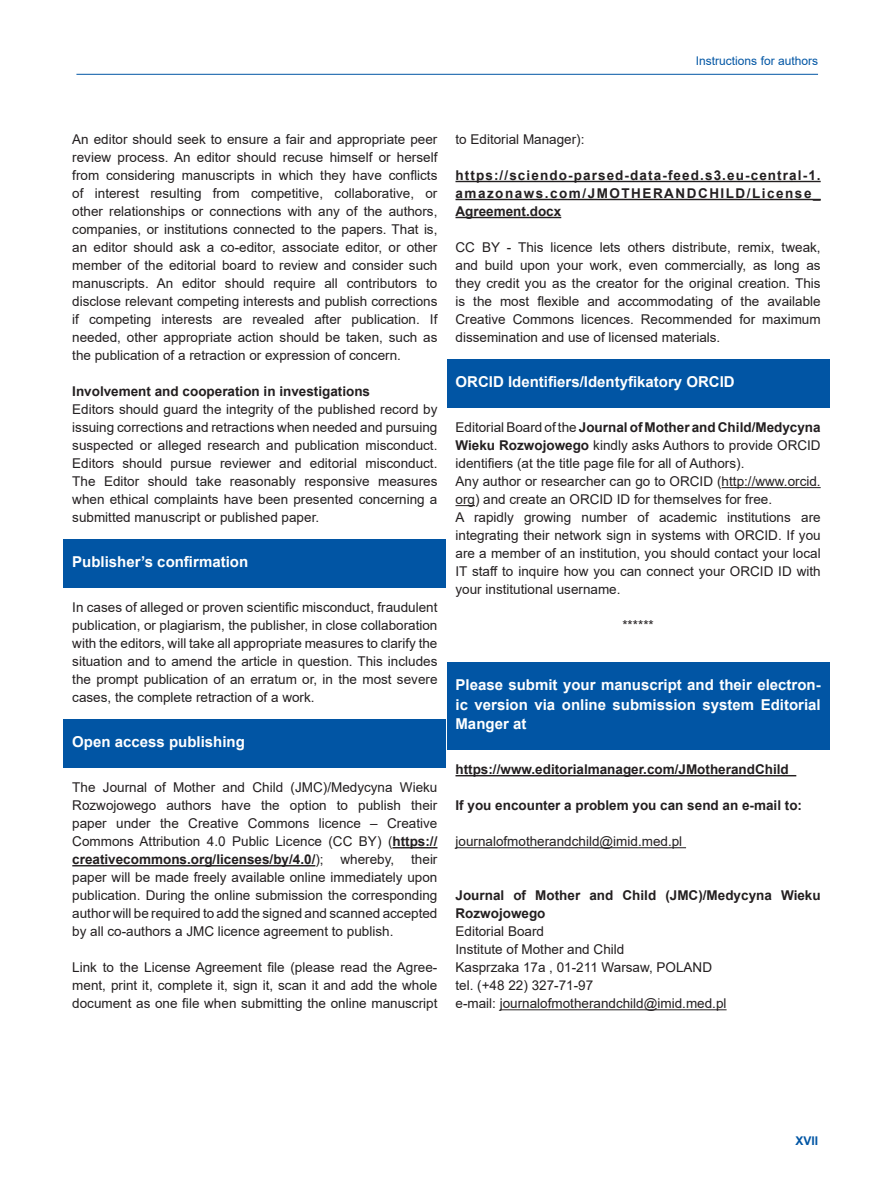
<style>
.page{position:relative;width:893px;height:1191px;background:#fff}
.page>*{position:absolute;margin:0;border:0;box-sizing:border-box;transform-origin:0 0}
.t1{font:700 15px/19.5px "Arial";color:#fff;text-align:justify}
.t2{font:13.5px/18px "Arial";color:#231f20;text-align:justify}
.t3{font:700 13.5px/18px "Arial";color:#231f20;text-align:justify}
.t4{font:12px "Arial";color:#0155a4}
.t5{font:700 12px "Arial";color:#0155a4}
.s1{font-weight:700}
</style>
<div class="page">
<hr style="left:76px;top:74px;width:742px;height:1px;background:#0155a4">
<div style="left:64px;top:539px;width:382px;height:48px;background:#0155a4"></div>
<div style="left:64px;top:719px;width:382px;height:48px;background:#0155a4"></div>
<hr style="left:392px;top:847px;width:45px;height:1px;background:#231f20">
<hr style="left:72px;top:865px;width:243px;height:1px;background:#231f20">
<hr style="left:455px;top:181px;width:366px;height:1px;background:#231f20">
<hr style="left:455px;top:199px;width:366px;height:1px;background:#231f20">
<hr style="left:455px;top:217px;width:106px;height:1px;background:#231f20">
<div style="left:447px;top:359px;width:382px;height:48px;background:#0155a4"></div>
<hr style="left:722px;top:487px;width:99px;height:1px;background:#231f20">
<svg style="left:455px;top:505px;width:20px;height:1px"></svg>
<div style="left:447px;top:662px;width:382px;height:87px;background:#0155a4"></div>
<hr style="left:455px;top:775px;width:341px;height:1px;background:#231f20">
<hr style="left:455px;top:847px;width:231px;height:1px;background:#231f20">
<hr style="left:500px;top:1009px;width:227px;height:1px;background:#231f20">
<p class="t4" style="left:696px;top:53px;width:124px">Instructions for authors</p>
<p class="t2" style="left:72px;top:130px;width:367px">An editor should seek to ensure a fair and appropriate peer review process. An editor should recuse himself or herself from considering manuscripts in which they have conflicts of interest resulting from competitive, collaborative, or other relationships or connections with any of the authors, companies, or institutions connected to the papers. That is, an editor should ask a co-editor, associate editor, or other member of the editorial board to review and consider such manuscripts. An editor should require all contributors to disclose relevant competing interests and publish corrections if competing interests are revealed after publication. If needed, other appropriate action should be taken, such as the publication of a retraction or expression of concern.</p>
<p class="t3" style="left:72px;top:382px;width:299px">Involvement and cooperation in investigations</p>
<p class="t2" style="left:72px;top:400px;width:367px">Editors should guard the integrity of the published record by issuing corrections and retractions when needed and pursuing suspected or alleged research and publication misconduct.<br>Editors should pursue reviewer and editorial misconduct.<br>The Editor should take reasonably responsive measures when ethical complaints have been presented concerning a submitted manuscript or published paper.</p>
<p class="t1" style="left:72px;top:552px;width:177px">Publisher’s confirmation</p>
<p class="t2" style="left:72px;top:598px;width:367px">In cases of alleged or proven scientific misconduct, fraudulent publication, or plagiarism, the publisher, in close collaboration with the editors, will take all appropriate measures to clarify the situation and to amend the article in question. This includes the prompt publication of an erratum or, in the most severe cases, the complete retraction of a work.</p>
<p class="t1" style="left:72px;top:732px;width:174px">Open access publishing</p>
<p class="t2" style="left:72px;top:778px;width:367px">The Journal of Mother and Child (JMC)/Medycyna Wieku Rozwojowego authors have the option to publish their paper under the Creative Commons licence – Creative Commons Attribution 4.0 Public Licence (CC BY) (<span class="s1">https:// creativecommons.org/licenses/by/4.0/</span>);</p>
<p class="t2" style="left:72px;top:850px;width:367px;text-indent:339px">their paper will be made freely available online immediately upon publication. During the online submission the corresponding author will be required to add the signed and scanned accepted by all co-authors a JMC licence agreement to publish.</p>
<p class="t2" style="left:72px;top:958px;width:367px">Link to the License Agreement file (please read the Agree&shy;ment, print it, complete it, sign it, scan it and add the whole document as one file when submitting the online manuscript</p>
<p class="t2" style="left:341px;top:850px;width:55px">whereby,</p>
<p class="t2" style="left:455px;top:130px;width:131px">to Editorial Manager):</p>
<p class="t3" style="left:455px;top:166px;width:367px">https://sciendo-parsed-data-feed.s3.eu-central-1. amazonaws.com/JMOTHERANDCHILD/License_ Agreement.docx</p>
<p class="t2" style="left:455px;top:238px;width:367px">CC BY - This licence lets others distribute, remix, tweak, and build upon your work, even commercially, as long as they credit you as the creator for the original creation. This is the most flexible and accommodating of the available Creative Commons licences. Recommended for maximum dissemination and use of licensed materials.</p>
<p class="t1" style="left:455px;top:372px;width:281px">ORCID Identifiers/Identyfikatory ORCID</p>
<p class="t2" style="left:455px;top:418px;width:367px;text-align:left">Editorial Board of the <span class="s1">Journal of Mother and Child/Medycyna Wieku Rozwojowego</span> kindly asks Authors to provide ORCID identifiers (at the title page file for all of Authors).<br>Any author or researcher can go to ORCID (http://www.orcid. org) and create an ORCID ID for themselves for free.<br>A rapidly growing number of academic institutions are integrating their network sign in systems with ORCID. If you are a member of an institution, you should contact your local IT staff to inquire how you can connect your ORCID ID with your institutional username.</p>
<p class="t2" style="left:622px;top:616px;width:33px">******</p>
<p class="t1" style="left:455px;top:675px;width:367px">Please submit your manuscript and their electron&shy;ic version via online submission system Editorial Manger at</p>
<p class="t3" style="left:455px;top:760px;width:335px">https://www.editorialmanager.com/JMotherandChild</p>
<p class="t3" style="left:455px;top:796px;width:348px">If you encounter a problem you can send an e-mail to:</p>
<p class="t2" style="left:455px;top:832px;width:228px">journalofmotherandchild@imid.med.pl</p>
<p class="t3" style="left:455px;top:886px;width:367px">Journal of Mother and Child (JMC)/Medycyna Wieku<br>Rozwojowego</p>
<p class="t2" style="left:455px;top:922px;width:273px;text-align:left">Editorial Board<br>Institute of Mother and Child<br>Kasprzaka 17a , 01-211 Warsaw, POLAND tel. (+48 22) 327-71-97<br>e-mail: journalofmotherandchild@imid.med.pl</p>
<p class="t5" style="left:795px;top:1132px;width:24px">XVII</p>
</div>
